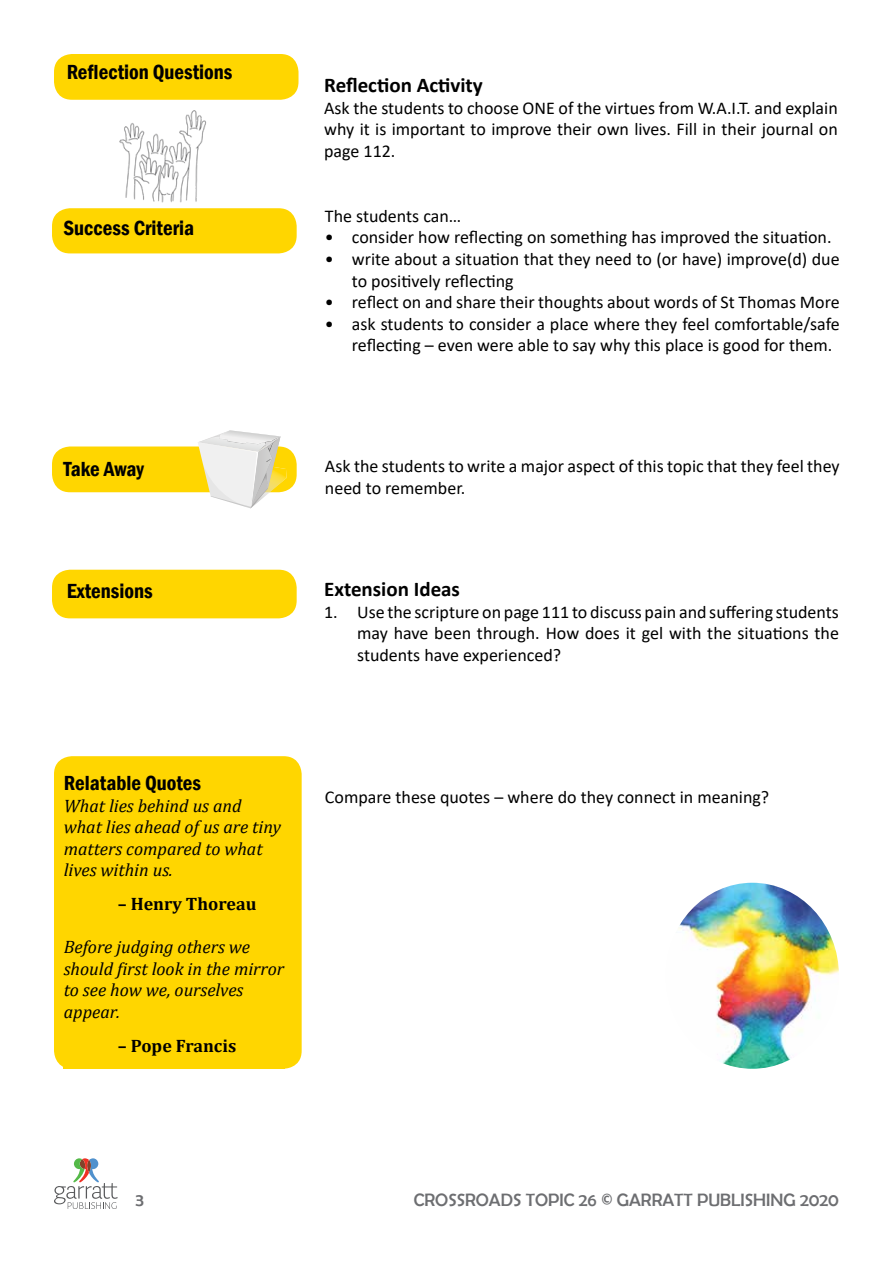
<style>
.page{position:relative;width:893px;height:1263px;background:#fff}
.page>*{position:absolute;margin:0;border:0;box-sizing:border-box;transform-origin:0 0}
.t1{font:600 condensed 21px "Franklin Gothic";color:#000}
.t2{font:700 21px "Calibri";color:#000}
.t3{font:18px/21.6px "Calibri";color:#000}
.t4{font:italic 18px/21.6px "Cambria";color:#000}
.t5{font:18px "Berlin Sans FB";color:#6d6e71}
.t6{font:700 18px "Cambria";color:#000}
</style>
<div class="page">
<svg style="left:54px;top:1158px;width:64px;height:51px"></svg>
<div style="left:54px;top:756px;width:248px;height:313px;background:#ffd600;border-radius:18px"></div>
<div style="left:54px;top:54px;width:244px;height:46px;background:#ffd600;border-radius:18px"></div>
<div style="left:52px;top:208px;width:245px;height:45px;background:#ffd600;border-radius:18px"></div>
<div style="left:52px;top:446px;width:245px;height:46px;background:#ffd600;border-radius:18px"></div>
<svg style="left:198px;top:430px;width:89px;height:78px"></svg>
<div style="left:52px;top:570px;width:245px;height:48px;background:#ffd600;border-radius:18px"></div>
<img style="left:678px;top:883px;width:161px;height:186px">
<img style="left:119px;top:110px;width:87px;height:92px">
<p class="t1" style="left:67px;top:58px;width:167px">Reflection Questions</p>
<p class="t1" style="left:64px;top:214px;width:132px">Success Criteria</p>
<p class="t1" style="left:63px;top:455px;width:82px">Take Away</p>
<p class="t1" style="left:67px;top:577px;width:87px">Extensions</p>
<p class="t2" style="left:324px;top:70px;width:160px">Reflection Activity</p>
<p class="t3" style="left:324px;top:97px;width:515px;text-align:justify">Ask the students to choose ONE of the virtues from W.A.I.T. and explain why it is important to improve their own lives. Fill in their journal on page 112.</p>
<p class="t3" style="left:325px;top:205px;width:138px">The students can…</p>
<p class="t3" style="left:325px;top:226px;width:508px">• consider how reflecting on something has improved the situation.</p>
<p class="t3" style="left:352px;top:248px;width:489px;text-indent:-27px">• write about a situation that they need to (or have) improve(d) due to positively reflecting</p>
<p class="t3" style="left:325px;top:291px;width:516px">• reflect on and share their thoughts about words of St Thomas More</p>
<p class="t3" style="left:352px;top:313px;width:489px;text-indent:-27px">• ask students to consider a place where they feel comfortable/safe reflecting – even were able to say why this place is good for them.</p>
<p class="t3" style="left:325px;top:455px;width:516px">Ask the students to write a major aspect of this topic that they feel they need to remember.</p>
<p class="t2" style="left:324px;top:574px;width:137px">Extension Ideas</p>
<p class="t3" style="left:357px;top:600px;width:483px;text-align:justify;text-indent:-33px">1. Use the scripture on page 111 to discuss pain and suffering students may have been through. How does it gel with the situations the students have experienced?</p>
<p class="t1" style="left:64px;top:769px;width:139px">Relatable Quotes</p>
<p class="t4" style="left:64px;top:794px;width:219px">What lies behind us and what lies ahead of us are tiny matters compared to what lives within us.</p>
<p class="t6" style="left:118px;top:891px;width:140px">– Henry Thoreau</p>
<p class="t4" style="left:64px;top:935px;width:222px">Before judging others we should first look in the mirror to see how we, ourselves appear.</p>
<p class="t6" style="left:118px;top:1033px;width:120px">– Pope Francis</p>
<p class="t3" style="left:325px;top:786px;width:446px">Compare these quotes – where do they connect in meaning?</p>
<p class="t5" style="left:135px;top:1190px;width:10px">3</p>
<p class="t5" style="left:414px;top:1190px;width:427px">CROSSROADS TOPIC 26 © GARRATT PUBLISHING 2020</p>
</div>
